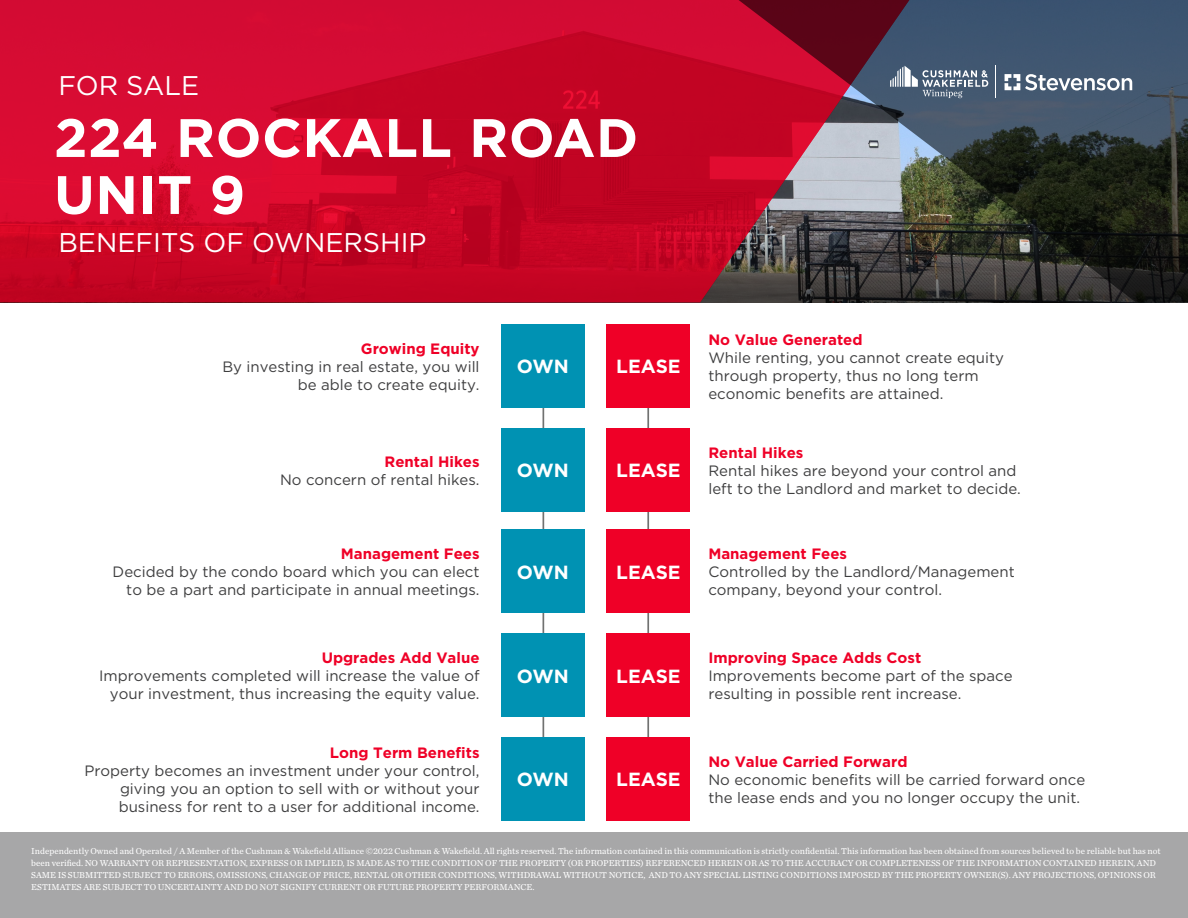
<style>
.page{position:relative;width:1188px;height:918px;background:#fff}
.page>*{position:absolute;margin:0;border:0;box-sizing:border-box;transform-origin:0 0}
.Highlight_Pg_-_Title_-_36_pt{font:700 54px "Gotham";letter-spacing:.01em;color:#fff}
.Highlight_Paragraph_-_18_pt{font:27px "Gotham";color:#fff}
.t1{font:700 19.05px "Gotham";color:#fff}
.t2{font:15px/18px "Gotham";color:#3e3e3f;text-align:right}
.t3{font:700 15px "Gotham";color:#ef0027}
.t4{font:9px/12px "Chronicle Text G2";color:#fff}
</style>
<div class="page">
<div style="left:0;top:832px;width:1188px;height:86px;background:#a7a7a8"></div>
<svg style="left:0;top:0;width:715px;height:302px;background:#cc0729"></svg>
<svg style="left:715px;top:0;width:473px;height:302px;background:#583e49"></svg>
<hr style="left:995px;top:66px;width:1px;height:32px;background:#fff">
<svg style="left:890px;top:66px;width:98px;height:32px;background:#6e7f92"></svg>
<svg style="left:1005px;top:74px;width:127px;height:16px"></svg>
<hr style="left:647px;top:340px;width:2px;height:446px;background:#717271">
<hr style="left:543px;top:357px;width:1px;height:447px;background:#717271">
<div style="left:501px;top:324px;width:84px;height:84px;background:#0092b3"></div>
<div style="left:607px;top:324px;width:83px;height:84px;background:#ef0027"></div>
<div style="left:501px;top:428px;width:84px;height:83px;background:#0092b3"></div>
<div style="left:607px;top:428px;width:83px;height:83px;background:#ef0027"></div>
<div style="left:501px;top:530px;width:84px;height:83px;background:#0092b3"></div>
<div style="left:607px;top:530px;width:83px;height:83px;background:#ef0027"></div>
<div style="left:501px;top:633px;width:84px;height:84px;background:#0092b3"></div>
<div style="left:607px;top:633px;width:83px;height:84px;background:#ef0027"></div>
<div style="left:501px;top:737px;width:84px;height:84px;background:#0092b3"></div>
<div style="left:607px;top:737px;width:83px;height:84px;background:#ef0027"></div>
<p class="Highlight_Paragraph_-_18_pt" style="left:58px;top:68px;width:142px">FOR SALE</p>
<p class="Highlight_Pg_-_Title_-_36_pt" style="left:54px;top:102px;width:586px">224 ROCKALL ROAD</p>
<p class="Highlight_Pg_-_Title_-_36_pt" style="left:54px;top:159px;width:193px">UNIT 9</p>
<p class="Highlight_Paragraph_-_18_pt" style="left:58px;top:225px;width:370px">BENEFITS OF OWNERSHIP</p>
<p class="t3" style="left:361px;top:339px;width:120px">Growing Equity</p>
<p class="t2" style="left:222px;top:357px;width:259px">By investing in real estate, you will be able to create equity.</p>
<p class="t3" style="left:385px;top:451px;width:97px">Rental Hikes</p>
<p class="t2" style="left:280px;top:470px;width:201px">No concern of rental hikes.</p>
<p class="t3" style="left:341px;top:544px;width:140px">Management Fees</p>
<p class="t2" style="left:113px;top:563px;width:368px">Decided by the condo board which you can elect to be a part and participate in annual meetings.</p>
<p class="t3" style="left:322px;top:648px;width:159px">Upgrades Add Value</p>
<p class="t2" style="left:99px;top:666px;width:382px">Improvements completed will increase the value of your investment, thus increasing the equity value.</p>
<p class="t3" style="left:330px;top:743px;width:151px">Long Term Benefits</p>
<p class="t2" style="left:119px;top:761px;width:362px;text-align:justify;text-indent:-34px">Property becomes an investment under your control, giving you an option to sell with or without your business for rent to a user for additional income.</p>
<p class="t1" style="left:517px;top:354px;width:53px">OWN</p>
<p class="t1" style="left:616px;top:354px;width:66px">LEASE</p>
<p class="t1" style="left:517px;top:458px;width:53px">OWN</p>
<p class="t1" style="left:616px;top:458px;width:66px">LEASE</p>
<p class="t1" style="left:517px;top:560px;width:53px">OWN</p>
<p class="t1" style="left:616px;top:560px;width:66px">LEASE</p>
<p class="t1" style="left:517px;top:663px;width:53px">OWN</p>
<p class="t1" style="left:616px;top:663px;width:66px">LEASE</p>
<p class="t1" style="left:517px;top:767px;width:53px">OWN</p>
<p class="t1" style="left:616px;top:767px;width:66px">LEASE</p>
<p class="t3" style="left:708px;top:330px;width:156px">No Value Generated</p>
<p class="t2" style="left:708px;top:348px;width:297px;text-align:left">While renting, you cannot create equity through property, thus no long term economic benefits are attained.</p>
<p class="t3" style="left:708px;top:442px;width:97px">Rental Hikes</p>
<p class="t2" style="left:708px;top:461px;width:309px">Rental hikes are beyond your control and</p>
<p class="t2" style="left:708px;top:479px;width:314px">left to the Landlord and market to decide.</p>
<p class="t3" style="left:708px;top:544px;width:140px">Management Fees</p>
<p class="t2" style="left:708px;top:563px;width:308px">Controlled by the Landlord/Management</p>
<p class="t2" style="left:708px;top:581px;width:235px">company, beyond your control.</p>
<p class="t3" style="left:708px;top:648px;width:214px">Improving Space Adds Cost</p>
<p class="t2" style="left:708px;top:666px;width:306px">Improvements become part of the space</p>
<p class="t2" style="left:708px;top:684px;width:254px">resulting in possible rent increase.</p>
<p class="t3" style="left:708px;top:752px;width:201px">No Value Carried Forward</p>
<p class="t2" style="left:708px;top:770px;width:378px">No economic benefits will be carried forward once</p>
<p class="t2" style="left:708px;top:788px;width:373px">the lease ends and you no longer occupy the unit.</p>
<p class="t4" style="left:31px;top:845px;width:1131px">Independently Owned and Operated / A Member of the Cushman &amp; Wakefield Alliance ©2022 Cushman &amp; Wakefield. All rights reserved. The information contained in this communication is strictly confidential. This information has been obtained from sources believed to be reliable but has not been verified. NO WARRANTY OR REPRESENTATION, EXPRESS OR IMPLIED, IS MADE AS TO THE CONDITION OF THE PROPERTY (OR PROPERTIES) REFERENCED HEREIN OR AS TO THE ACCURACY OR COMPLETENESS OF THE INFORMATION CONTAINED HEREIN, AND SAME IS SUBMITTED SUBJECT TO ERRORS, OMISSIONS, CHANGE OF PRICE, RENTAL OR OTHER CONDITIONS, WITHDRAWAL WITHOUT NOTICE, AND TO ANY SPECIAL LISTING CONDITIONS IMPOSED BY THE PROPERTY OWNER(S). ANY PROJECTIONS, OPINIONS OR ESTIMATES ARE SUBJECT TO UNCERTAINTY AND DO NOT SIGNIFY CURRENT OR FUTURE PROPERTY PERFORMANCE.</p>
</div>
